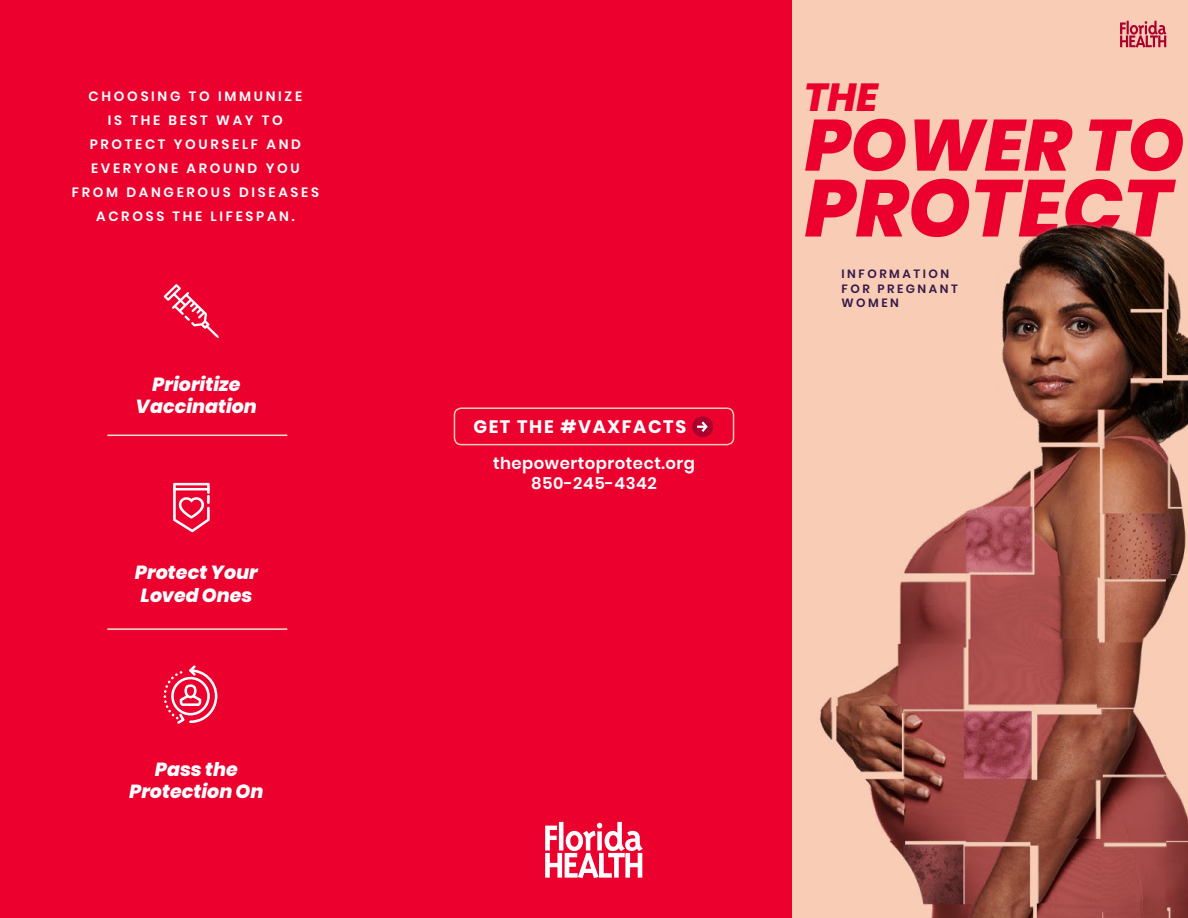
<style>
.page{position:relative;width:1188px;height:918px;background:#fff}
.page>*{position:absolute;margin:0;border:0;box-sizing:border-box;transform-origin:0 0}
.t1{font:italic 800 80.25px "Poppins";color:#eb002e}
.t2{font:italic 800 72.3px "Poppins";color:#eb002e}
.t3{font:italic 800 39px "Poppins";color:#eb002e}
.t4{font:italic 800 18.9px/22.5px "Poppins";color:#fff;text-align:center}
.t5{font:700 18px "Poppins";letter-spacing:.09em;color:#fff}
.t6{font:600 16.5px "Poppins";letter-spacing:.03em;color:#fff}
.t7{font:600 13.5px/24px "Poppins";letter-spacing:.2em;color:#fff;text-align:center}
.t8{font:600 12px/14.4px "Poppins";letter-spacing:.21em;color:#351a4a}
</style>
<div class="page">
<div style="left:792px;top:0;width:396px;height:918px;background:#f9cdb5"></div>
<div style="left:0;top:0;width:792px;height:918px;background:#eb002e"></div>
<hr style="left:107px;top:435px;width:180px;height:1px;background:#fbe1d3">
<hr style="left:107px;top:628px;width:180px;height:2px;background:#fbe1d3">
<div style="left:692px;top:416px;width:21px;height:21px;background:#aa002e;border-radius:50%"></div>
<svg style="left:164px;top:284px;width:55px;height:54px"></svg>
<svg style="left:173px;top:483px;width:37px;height:49px"></svg>
<hr style="left:173px;top:488px;width:37px;height:2px;background:#fff">
<svg style="left:164px;top:665px;width:53px;height:59px"></svg>
<svg style="left:1120px;top:21px;width:46px;height:27px"></svg>
<svg style="left:545px;top:822px;width:98px;height:56px"></svg>
<div style="left:454px;top:408px;width:280px;height:37px;border:2px solid #f9cdb5;border-radius:7px"></div>
<svg style="left:697px;top:421px;width:11px;height:11px"></svg>
<img style="left:721px;top:224px;width:467px;height:694px">
<p class="t7" style="left:72px;top:84px;width:249px">CHOOSING TO IMMUNIZE<br>IS THE BEST WAY TO<br>PROTECT YOURSELF AND<br>EVERYONE AROUND YOU<br>FROM DANGEROUS DISEASES<br>ACROSS THE LIFESPAN.</p>
<p class="t4" style="left:136px;top:373px;width:123px">Prioritize<br>Vaccination</p>
<p class="t4" style="left:135px;top:561px;width:124px;text-align:left">Protect Your<br>Loved Ones</p>
<p class="t4" style="left:129px;top:758px;width:136px">Pass the<br>Protection On</p>
<p class="t5" style="left:473px;top:417px;width:214px">GET THE #VAXFACTS</p>
<p class="t6" style="left:493px;top:453px;width:203px">thepowertoprotect.org</p>
<p class="t6" style="left:531px;top:473px;width:127px">850-245-4342</p>
<h1 class="t3" style="left:804px;top:75px;width:75px">THE</h1>
<h1 class="t2" style="left:806px;top:103px;width:381px">POWER TO</h1>
<h1 class="t1" style="left:806px;top:162px;width:368px">PROTECT</h1>
<p class="t8" style="left:841px;top:267px;width:118px">INFORMATION<br>FOR PREGNANT<br>WOMEN</p>
</div>
